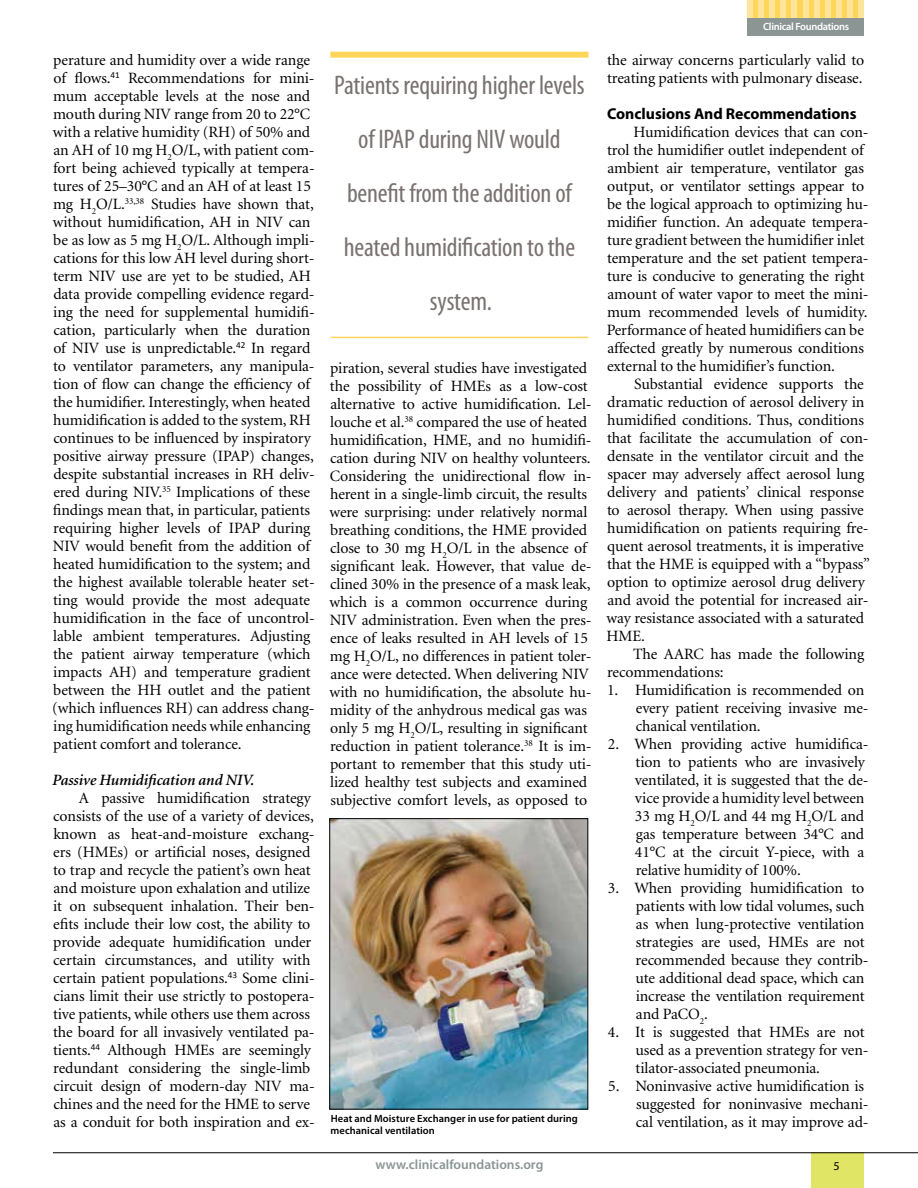
<style>
.page{position:relative;width:918px;height:1188px;background:#fff}
.page>*{position:absolute;margin:0;border:0;box-sizing:border-box;transform-origin:0 0}
.t1{font:condensed 27px/54px "Myriad Pro";letter-spacing:-.005em;color:#797271;text-align:center}
.t2{font:15.75px/18px "Minion";letter-spacing:-.005em;color:#000}
.t3{font:700 15.75px "Myriad Pro";letter-spacing:-.005em;color:#000}
.t4{font:italic 600 15.75px "Minion";letter-spacing:-.005em;color:#000}
.t5{font:600 13.5px "Myriad Pro";color:#8b9594}
.t6{font:12px "Myriad Pro";color:#000}
.t7{font:600 10.5px/12px "Myriad Pro";letter-spacing:.005em;color:#000}
.t8{font:600 10.5px "Myriad Pro";letter-spacing:-.03em;color:#fff}
</style>
<div class="page">
<div style="left:747px;top:0;width:117px;height:18px;background:#ffd65a"></div>
<div style="left:747px;top:18px;width:117px;height:17px;background:#8b9594"></div>
<div style="left:747px;top:0;width:6px;height:18px;background:#ffe49c"></div>
<div style="left:758px;top:0;width:6px;height:18px;background:#ffe49c"></div>
<div style="left:769px;top:0;width:6px;height:18px;background:#ffe49c"></div>
<div style="left:781px;top:0;width:5px;height:18px;background:#ffe49c"></div>
<div style="left:792px;top:0;width:5px;height:18px;background:#ffe49c"></div>
<div style="left:803px;top:0;width:5px;height:18px;background:#ffe49c"></div>
<div style="left:814px;top:0;width:6px;height:18px;background:#ffe49c"></div>
<div style="left:825px;top:0;width:6px;height:18px;background:#ffe49c"></div>
<div style="left:836px;top:0;width:6px;height:18px;background:#ffe49c"></div>
<div style="left:847px;top:0;width:6px;height:18px;background:#ffe49c"></div>
<div style="left:858px;top:0;width:6px;height:18px;background:#ffe49c"></div>
<div style="left:812px;top:1152px;width:52px;height:36px;background:#e0e566"></div>
<hr style="left:53px;top:1152px;width:865px;height:1px;background:#000">
<div style="left:330px;top:52px;width:258px;height:6px;background:#ffd65a"></div>
<hr style="left:330px;top:337px;width:258px;height:1px;background:#ffd65a">
<img style="left:331px;top:820px;width:255px;height:288px">
<div style="left:329px;top:818px;width:259px;height:292px;border:1px solid #000"></div>
<p class="t2" style="left:52px;top:51px;width:264px">perature and humidity over a wide range of flows.<sup>41</sup> Recommendations for mini&shy;mum acceptable levels at the nose and mouth during NIV range from 20 to 22°C with a relative humidity (RH) of 50% and an AH of 10 mg H<sub>2</sub>O/L, with patient com&shy;fort being achieved typically at tempera&shy;tures of 25–30°C and an AH of at least 15 mg H<sub>2</sub>O/L.<sup>33,38</sup> Studies have shown that, without humidification, AH in NIV can be as low as 5 mg H<sub>2</sub>O/L. Although impli&shy;cations for this low AH level during short&shy;term NIV use are yet to be studied, AH data provide compelling evidence regard&shy;ing the need for supplemental humidifi&shy;cation, particularly when the duration of NIV use is unpredictable.<sup>42</sup> In regard to ventilator parameters, any manipula&shy;tion of flow can change the efficiency of the humidifier. Interestingly, when heated humidification is added to the system, RH continues to be influenced by inspiratory positive airway pressure (IPAP) changes, despite substantial increases in RH deliv&shy;ered during NIV.<sup>35</sup> Implications of these findings mean that, in particular, patients requiring higher levels of IPAP during NIV would benefit from the addition of heated humidification to the system; and the highest available tolerable heater set&shy;ting would provide the most adequate humidification in the face of uncontrol&shy;lable ambient temperatures. Adjusting the patient airway temperature (which impacts AH) and temperature gradient between the HH outlet and the patient (which influences RH) can address chang&shy;ing humidification needs while enhancing patient comfort and tolerance.</p>
<p class="t4" style="left:52px;top:772px;width:204px">Passive Humidification and NIV.</p>
<p class="t2" style="left:53px;top:789px;width:263px;text-indent:26px">A passive humidification strategy consists of the use of a variety of devices, known as heat-and-moisture exchang&shy;ers (HMEs) or artificial noses, designed to trap and recycle the patient’s own heat and moisture upon exhalation and utilize it on subsequent inhalation. Their ben&shy;efits include their low cost, the ability to provide adequate humidification under certain circumstances, and utility with certain patient populations.<sup>43</sup> Some clini&shy;cians limit their use strictly to postopera&shy;tive patients, while others use them across the board for all invasively ventilated pa&shy;tients.<sup>44</sup> Although HMEs are seemingly redundant considering the single-limb circuit design of modern-day NIV ma&shy;chines and the need for the HME to serve as a conduit for both inspiration and ex-</p>
<h1 class="t1" style="left:334px;top:57px;width:252px">Patients requiring higher levels of IPAP during NIV would benefit from the addition of heated humidification to the system.</h1>
<p class="t2" style="left:330px;top:360px;width:264px">piration, several studies have investigated the possibility of HMEs as a low-cost alternative to active humidification. Lel&shy;louche et al.<sup>38</sup> compared the use of heated humidification, HME, and no humidifi&shy;cation during NIV on healthy volunteers.<br>Considering the unidirectional flow in&shy;herent in a single-limb circuit, the results were surprising: under relatively normal breathing conditions, the HME provided close to 30 mg H<sub>2</sub>O/L in the absence of significant leak. However, that value de&shy;clined 30% in the presence of a mask leak, which is a common occurrence during NIV administration. Even when the pres&shy;ence of leaks resulted in AH levels of 15 mg H<sub>2</sub>O/L, no differences in patient toler&shy;ance were detected. When delivering NIV with no humidification, the absolute hu&shy;midity of the anhydrous medical gas was only 5 mg H<sub>2</sub>O/L, resulting in significant reduction in patient tolerance.<sup>38</sup> It is im&shy;portant to remember that this study uti&shy;lized healthy test subjects and examined subjective comfort levels, as opposed to</p>
<p class="t7" style="left:330px;top:1113px;width:249px">Heat and Moisture Exchanger in use for patient during mechanical ventilation</p>
<p class="t8" style="left:763px;top:19px;width:88px">Clinical Foundations</p>
<p class="t2" style="left:607px;top:51px;width:259px">the airway concerns particularly valid to treating patients with pulmonary disease.</p>
<p class="t3" style="left:607px;top:103px;width:251px">Conclusions And Recommendations</p>
<p class="t2" style="left:607px;top:123px;width:263px;text-indent:27px">Humidification devices that can con&shy;trol the humidifier outlet independent of ambient air temperature, ventilator gas output, or ventilator settings appear to be the logical approach to optimizing hu&shy;midifier function. An adequate tempera&shy;ture gradient between the humidifier inlet temperature and the set patient tempera&shy;ture is conducive to generating the right amount of water vapor to meet the mini&shy;mum recommended levels of humidity.<br>Performance of heated humidifiers can be affected greatly by numerous conditions external to the humidifier’s function.</p>
<p class="t2" style="left:607px;top:375px;width:265px;text-indent:28px">Substantial evidence supports the dramatic reduction of aerosol delivery in humidified conditions. Thus, conditions that facilitate the accumulation of con&shy;densate in the ventilator circuit and the spacer may adversely affect aerosol lung delivery and patients’ clinical response to aerosol therapy. When using passive humidification on patients requiring fre&shy;quent aerosol treatments, it is imperative that the HME is equipped with a “bypass” option to optimize aerosol drug delivery and avoid the potential for increased air&shy;way resistance associated with a saturated HME.</p>
<p class="t2" style="left:607px;top:645px;width:259px;text-indent:26px">The AARC has made the following recommendations:</p>
<p class="t2" style="left:636px;top:681px;width:234px;text-indent:-29px">1. Humidification is recommended on every patient receiving invasive me&shy;chanical ventilation.</p>
<p class="t2" style="left:635px;top:735px;width:235px;text-indent:-27px">2. When providing active humidifica&shy;tion to patients who are invasively ventilated, it is suggested that the de&shy;vice provide a humidity level between 33 mg H<sub>2</sub>O/L and 44 mg H<sub>2</sub>O/L and gas temperature between 34°C and 41°C at the circuit Y-piece, with a relative humidity of 100%.</p>
<p class="t2" style="left:636px;top:879px;width:235px;text-indent:-28px">3. When providing humidification to patients with low tidal volumes, such as when lung-protective ventilation strategies are used, HMEs are not recommended because they contrib&shy;ute additional dead space, which can increase the ventilation requirement and PaCO<sub>2</sub>.</p>
<p class="t2" style="left:636px;top:1023px;width:235px;text-indent:-28px">4. It is suggested that HMEs are not used as a prevention strategy for ven&shy;tilator-associated pneumonia.</p>
<p class="t2" style="left:636px;top:1077px;width:234px;text-indent:-27px">5. Noninvasive active humidification is suggested for noninvasive mechani&shy;cal ventilation, as it may improve ad-</p>
<p class="t5" style="left:375px;top:1156px;width:169px">www.clinicalfoundations.org</p>
<p class="t6" style="left:833px;top:1159px;width:8px">5</p>
</div>
